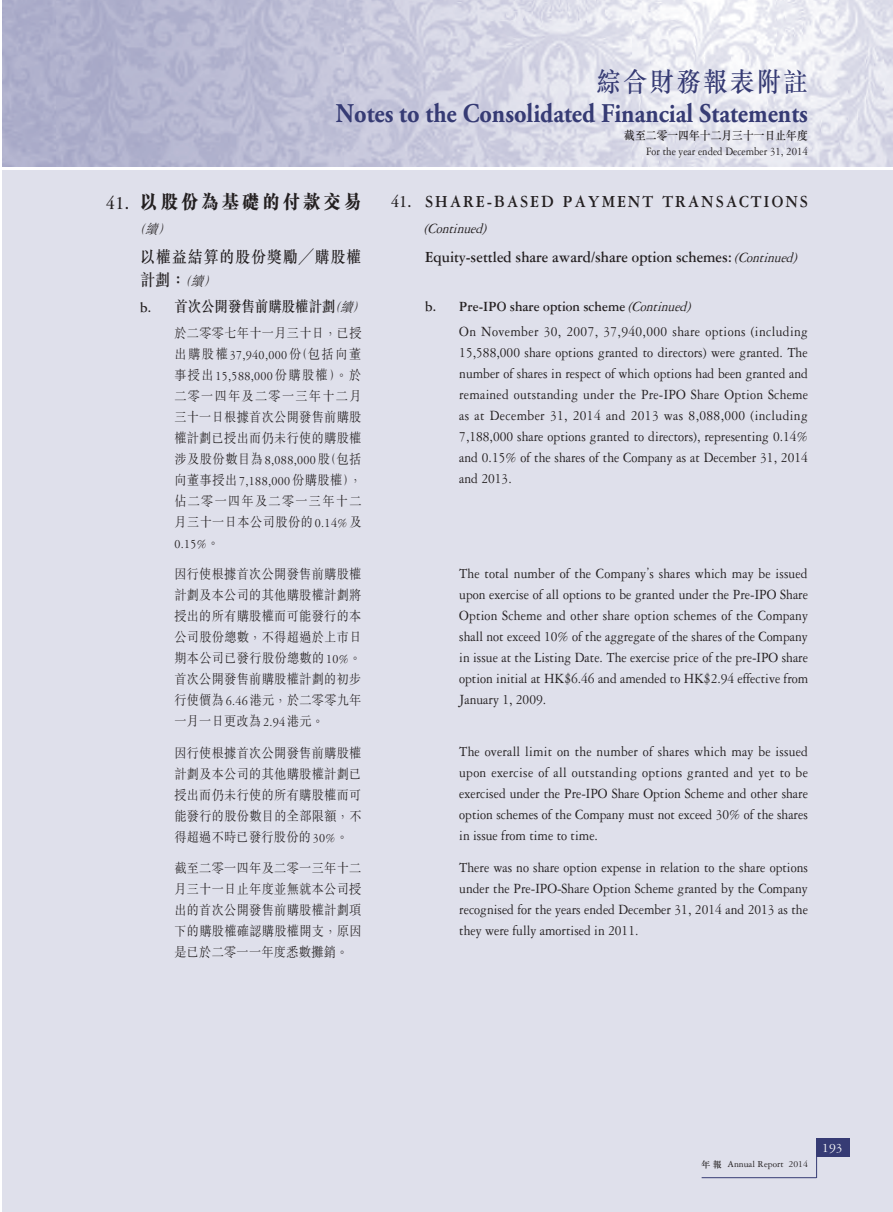
<style>
.page{position:relative;width:893px;height:1212px;background:#fff}
.page>*{position:absolute;margin:0;border:0;box-sizing:border-box;transform-origin:0 0}
.t1{font:700 27px "Adobe Garamond Pro";color:#363b74;scale:.9 1}
.t2{font:500 27px "M Sung HK";letter-spacing:.1em;color:#363b74;scale:.9 1}
._8__標題-C{font:800 19.5px "M Sung HK";letter-spacing:.16em;color:#231f20;scale:.9 1}
._3__標題{font:700 18px "Garamond 3 LT Std";letter-spacing:.115em;color:#231f20;scale:.9 1}
._4__副標題{font:700 16.5px "Garamond 3 LT Std";color:#231f20;scale:.9 1}
._9__副標題-C{font:500 16.5px/22.5px "M Sung HK";letter-spacing:.07em;color:#231f20;scale:.9 1}
._1__內文{font:15px/21px "Garamond 3 LT Std";color:#231f20;text-align:justify;scale:.9 1}
._5__副副標題{font:700 15px "Garamond 3 LT Std";color:#231f20;scale:.9 1}
._10__副副標題-C{font:500 15px "M Sung HK";letter-spacing:-.005em;color:#231f20;scale:.9 1}
._3__標題-2{font:italic 15px "Garamond 3 LT Std";color:#231f20;scale:.9 1}
._6__內文-C{font:300 13.5px/21px "M Sung HK";letter-spacing:.03em;color:#231f20;text-align:justify;scale:.9 1}
.t3{font:13.5px "Garamond 3 LT Std";color:#fff}
._8__標題-C-2{font:italic 300 13.5px "M Sung HK";color:#231f20;scale:.9 1}
.t4{font:12px "Garamond 3 LT Std";color:#231f20;scale:.9 1}
.t5{font:500 12px "M Sung HK";color:#231f20;scale:.9 1}
.t6{font:9.75px "Garamond 3 LT Std";color:#231f20}
.s1{font-weight:400;font-style:italic;font-size:15px}
.s2{font-weight:400;font-style:italic}
.s3{font-family:"Garamond 3 LT Std";font-weight:700}
.s4{font-weight:300;font-style:italic;font-size:13.5px}
.s5{font-family:"Garamond 3 LT Std";font-weight:400}
.s6{font-family:"M Sung HK";font-weight:500;font-size:9px}
</style>
<div class="page">
<img style="left:3px;top:0;width:890px;height:166px">
<div style="left:2px;top:171px;width:891px;height:1041px;background:#dfe0eb"></div>
<div style="left:816px;top:1138px;width:33px;height:19px;background:#363b74"></div>
<hr style="left:816px;top:1138px;width:1px;height:40px;background:#363b74">
<hr style="left:702px;top:1177px;width:114px;height:1px;background:#363b74">
<h1 class="t2" style="left:596px;top:63px;width:236px">綜合財務報表附註</h1>
<h1 class="t1" style="left:336px;top:98px;width:526px">Notes to the Consolidated Financial Statements</h1>
<p class="t5" style="left:624px;top:127px;width:205px">截至二零一四年十二月三十一日止年度</p>
<p class="t4" style="left:646px;top:145px;width:181px">For the year ended December 31, 2014</p>
<p class="_3__標題" style="left:391px;top:192px;width:464px">41. SHARE-BASED PAYMENT TRANSACTIONS</p>
<p class="_3__標題-2" style="left:424px;top:220px;width:76px">(Continued)</p>
<p class="_4__副標題" style="left:425px;top:248px;width:419px">Equity-settled share award/share option schemes: <span class="s1">(Continued)</span></p>
<p class="_5__副副標題" style="left:425px;top:298px;width:301px">b. Pre-IPO share option scheme <span class="s2">(Continued)</span></p>
<p class="_1__內文" style="left:459px;top:321px;width:389px">On November 30, 2007, 37,940,000 share options (including 15,588,000 share options granted to directors) were granted. The number of shares in respect of which options had been granted and remained outstanding under the Pre-IPO Share Option Scheme as at December 31, 2014 and 2013 was 8,088,000 (including 7,188,000 share options granted to directors), representing 0.14% and 0.15% of the shares of the Company as at December 31, 2014 and 2013.</p>
<p class="_8__標題-C" style="left:106px;top:192px;width:285px"><span class="s3">41.</span> 以股份為基礎的付款交易</p>
<p class="_8__標題-C-2" style="left:133px;top:220px;width:48px">（續）</p>
<p class="_9__副標題-C" style="left:140px;top:245px;width:247px">以權益結算的股份獎勵╱購股權計劃：<span class="s4">（續）</span></p>
<p class="_10__副副標題-C" style="left:140px;top:296px;width:256px"><span class="s3">b.</span> 首次公開發售前購股權計劃<span class="s4">（續）</span></p>
<p class="_6__內文-C" style="left:174px;top:321px;width:209px">於二零零七年十一月三十日，已授出購股權<span class="s5">37,940,000</span>份（包括向董事授出<span class="s5">15,588,000</span>份購股權）。於二零一四年及二零一三年十二月三十一日根據首次公開發售前購股權計劃已授出而仍未行使的購股權涉及股份數目為<span class="s5">8,088,000</span>股（包括向董事授出<span class="s5">7,188,000</span>份購股權），佔二零一四年及二零一三年十二月三十一日本公司股份的<span class="s5">0.14%</span>及<span class="s5">0.15%</span>。</p>
<p class="_6__內文-C" style="left:174px;top:563px;width:209px">因行使根據首次公開發售前購股權計劃及本公司的其他購股權計劃將授出的所有購股權而可能發行的本公司股份總數，不得超過於上市日期本公司已發行股份總數的<span class="s5">10%</span>。首次公開發售前購股權計劃的初步行使價為<span class="s5">6.46</span>港元，於二零零九年一月一日更改為<span class="s5">2.94</span>港元。</p>
<p class="_6__內文-C" style="left:174px;top:741px;width:209px">因行使根據首次公開發售前購股權計劃及本公司的其他購股權計劃已授出而仍未行使的所有購股權而可能發行的股份數目的全部限額，不得超過不時已發行股份的<span class="s5">30%</span>。</p>
<p class="_6__內文-C" style="left:174px;top:857px;width:209px">截至二零一四年及二零一三年十二月三十一日止年度並無就本公司授出的首次公開發售前購股權計劃項下的購股權確認購股權開支，原因是已於二零一一年度悉數攤銷。</p>
<p class="_1__內文" style="left:459px;top:563px;width:389px">The total number of the Company’s shares which may be issued upon exercise of all options to be granted under the Pre-IPO Share Option Scheme and other share option schemes of the Company shall not exceed 10% of the aggregate of the shares of the Company in issue at the Listing Date. The exercise price of the pre-IPO share option initial at HK$6.46 and amended to HK$2.94 effective from January 1, 2009.</p>
<p class="_1__內文" style="left:459px;top:741px;width:389px">The overall limit on the number of shares which may be issued upon exercise of all outstanding options granted and yet to be exercised under the Pre-IPO Share Option Scheme and other share option schemes of the Company must not exceed 30% of the shares in issue from time to time.</p>
<p class="_1__內文" style="left:459px;top:857px;width:389px">There was no share option expense in relation to the share options under the Pre-IPO-Share Option Scheme granted by the Company recognised for the years ended December 31, 2014 and 2013 as the they were fully amortised in 2011.</p>
<p class="t6" style="left:701px;top:1159px;width:108px"><span class="s6">年報</span> Annual Report 2014</p>
<p class="t3" style="left:822px;top:1140px;width:22px">193</p>
</div>
